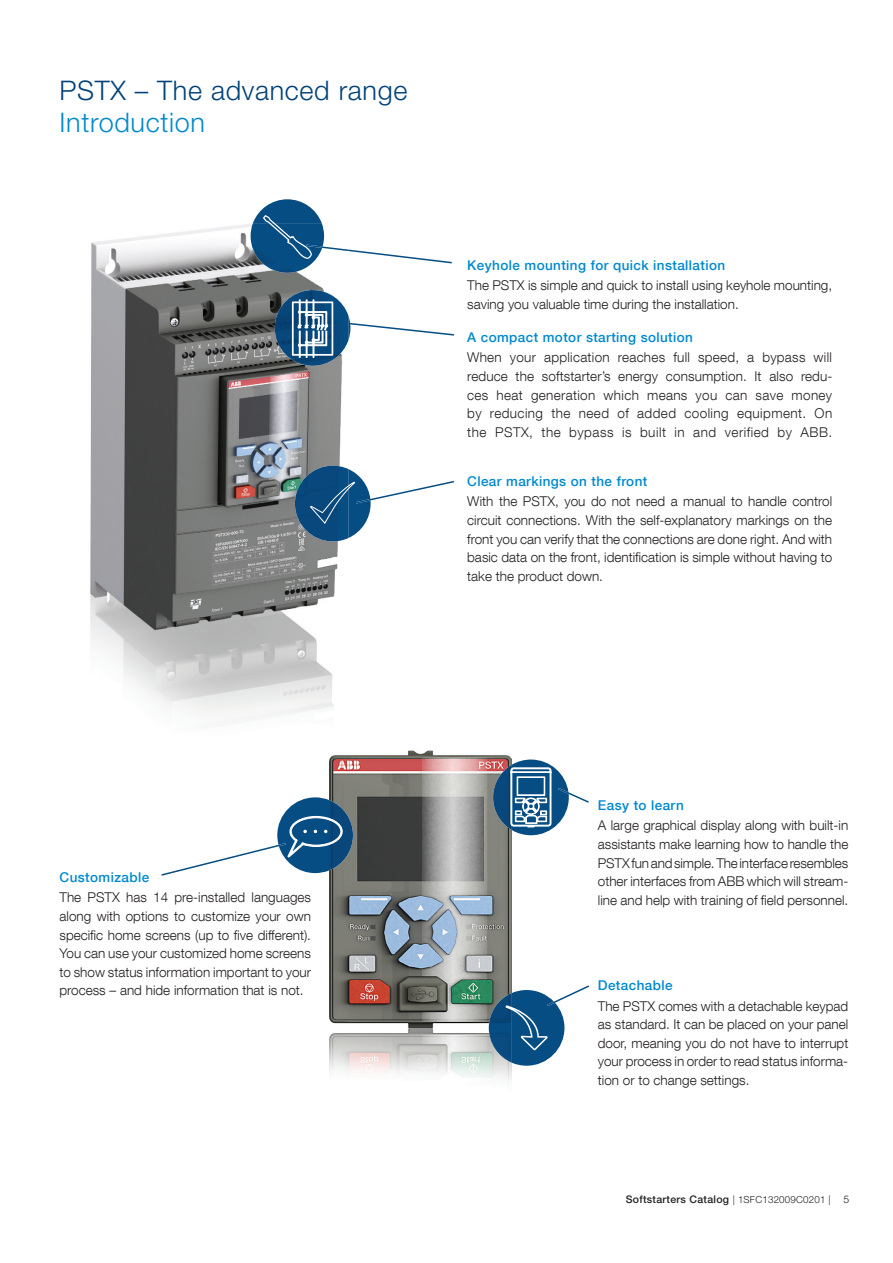
<style>
.page{position:relative;width:893px;height:1263px;background:#fff}
.page>*{position:absolute;margin:0;border:0;box-sizing:border-box;transform-origin:0 0}
.t1{font:300 27px "Helvetica Neue LT Std";letter-spacing:.025em;color:#004279}
.t2{font:300 27px "Helvetica Neue LT Std";letter-spacing:.025em;color:#0089cf}
.t3{font:300 13.5px/18.6px "ABB Neue Helvetica";color:#231f20;text-align:justify}
.t4{font:500 13.5px "ABB Neue Helvetica";letter-spacing:.03em;color:#0089cf}
.t5{font:500 10.5px "Helvetica Neue LT Pro";letter-spacing:.03em;color:#231f20}
.s1{font-weight:300;font-size:9.75px}
.s2{font-weight:300}
</style>
<div class="page">
<img style="left:90px;top:224px;width:252px;height:502px">
<img style="left:329px;top:750px;width:183px;height:333px">
<img style="left:275px;top:290px;width:73px;height:76px">
<svg style="left:348px;top:315px;width:106px;height:26px"></svg>
<img style="left:251px;top:223px;width:73px;height:50px">
<svg style="left:348px;top:250px;width:104px;height:13px"></svg>
<img style="left:322px;top:245px;width:26px;height:6px">
<svg style="left:292px;top:299px;width:41px;height:59px"></svg>
<img style="left:295px;top:466px;width:53px;height:75px">
<img style="left:343px;top:800px;width:10px;height:70px">
<img style="left:493px;top:765px;width:17px;height:65px">
<img style="left:489px;top:993px;width:16px;height:70px">
<svg style="left:510px;top:759px;width:79px;height:76px"></svg>
<svg style="left:161px;top:797px;width:182px;height:79px"></svg>
<svg style="left:505px;top:985px;width:84px;height:81px"></svg>
<svg style="left:253px;top:199px;width:69px;height:60px;background:#2f6a97"></svg>
<svg style="left:310px;top:469px;width:144px;height:69px"></svg>
<h1 class="t1" style="left:60px;top:74px;width:349px">PSTX – The advanced range</h1>
<h1 class="t2" style="left:60px;top:105px;width:147px">Introduction</h1>
<p class="t4" style="left:467px;top:257px;width:259px">Keyhole mounting for quick installation</p>
<p class="t3" style="left:467px;top:276px;width:366px">The PSTX is simple and quick to install using keyhole mounting, saving you valuable time during the installation.</p>
<p class="t4" style="left:467px;top:329px;width:227px">A compact motor starting solution</p>
<p class="t3" style="left:467px;top:348px;width:367px">When your application reaches full speed, a bypass will reduce the softstarter’s energy consumption. It also redu&shy;ces heat generation which means you can save money by reducing the need of added cooling equipment. On the PSTX, the bypass is built in and verified by ABB.</p>
<p class="t4" style="left:467px;top:473px;width:182px">Clear markings on the front</p>
<p class="t3" style="left:467px;top:492px;width:366px">With the PSTX, you do not need a manual to handle control circuit connections. With the self-explanatory markings on the front you can verify that the connections are done right. And with basic data on the front, identification is simple without having to take the product down.</p>
<p class="t4" style="left:60px;top:869px;width:91px">Customizable</p>
<p class="t3" style="left:60px;top:888px;width:253px">The PSTX has 14 pre-installed languages along with options to customize your own specific home screens (up to five different).<br>You can use your customized home screens to show status information important to your process – and hide information that is not.</p>
<p class="t4" style="left:598px;top:797px;width:87px">Easy to learn</p>
<p class="t3" style="left:598px;top:816px;width:252px">A large graphical display along with built-in assistants make learning how to handle the PSTX fun and simple. The interface resembles other interfaces from ABB which will stream&shy;line and help with training of field personnel.</p>
<p class="t4" style="left:598px;top:977px;width:76px">Detachable</p>
<p class="t3" style="left:598px;top:996px;width:252px">The PSTX comes with a detachable keypad as standard. It can be placed on your panel door, meaning you do not have to interrupt your process in order to read status informa&shy;tion or to change settings.</p>
<p class="t5" style="left:626px;top:1193px;width:225px">Softstarters Catalog <span class="s1">| 1SFC132009C0201 |</span> <span class="s2">5</span></p>
</div>
